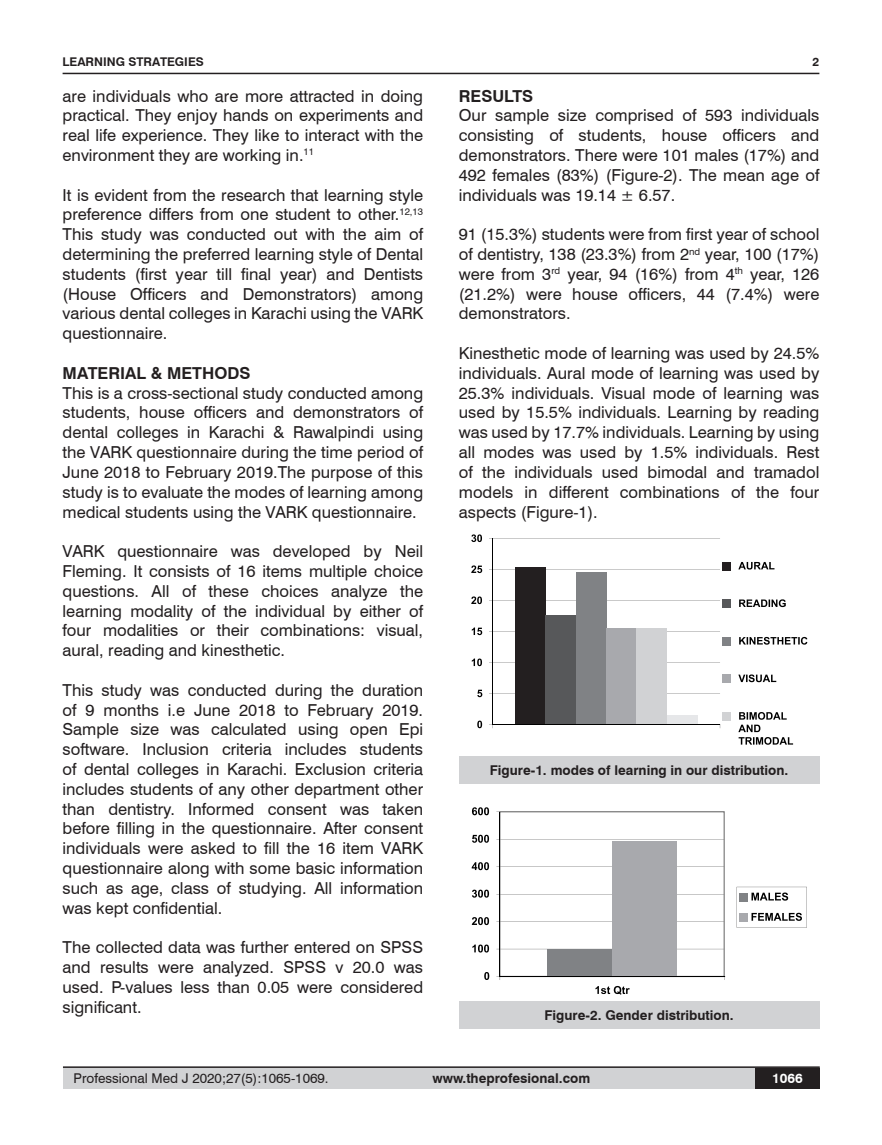
<style>
.page{position:relative;width:882px;height:1145px;background:#fff}
.page>*{position:absolute;margin:0;border:0;box-sizing:border-box;transform-origin:0 0}
.t1{font:16.5px/19.8px "Swiss 721 BT";color:#231f20;text-align:justify}
.t2{font:700 16.5px "Swiss 721 BT";color:#231f20}
.t3{font:700 13.5px "Swiss 721 BT";color:#231f20}
.t4{font:13.5px "Swiss 721 BT";color:#231f20}
.t5{font:700 13.5px "Swiss 721 BT";color:#fff}
.t6{font:700 12px "Swiss 721 BT";color:#231f20}
</style>
<div class="page">
<div style="left:63px;top:1067px;width:756px;height:21px;background:#d1d2d4"></div>
<hr style="left:63px;top:1066px;width:756px;height:2px;background:#231f20">
<hr style="left:63px;top:73px;width:756px;height:1px;background:#231f20">
<div style="left:754px;top:1068px;width:65px;height:20px;background:#231f20"></div>
<hr style="left:492px;top:693px;width:227px;height:1px;background:#000">
<hr style="left:492px;top:662px;width:227px;height:1px;background:#000">
<hr style="left:492px;top:631px;width:227px;height:1px;background:#000">
<hr style="left:492px;top:600px;width:227px;height:1px;background:#000">
<hr style="left:492px;top:569px;width:227px;height:1px;background:#000">
<hr style="left:492px;top:538px;width:227px;height:1px;background:#000">
<div style="left:515px;top:568px;width:30px;height:157px;background:#231f20"></div>
<div style="left:545px;top:615px;width:30px;height:110px;background:#57585a"></div>
<div style="left:575px;top:573px;width:31px;height:152px;background:#808285"></div>
<div style="left:606px;top:628px;width:30px;height:97px;background:#a8a9ad"></div>
<div style="left:636px;top:628px;width:30px;height:97px;background:#d1d2d4"></div>
<div style="left:666px;top:715px;width:31px;height:10px;background:#e6e7e9"></div>
<hr style="left:492px;top:538px;width:1px;height:187px;background:#000">
<hr style="left:492px;top:725px;width:227px;height:1px;background:#000">
<svg style="left:477px;top:720px;width:5px;height:8px"></svg>
<svg style="left:477px;top:689px;width:5px;height:8px"></svg>
<svg style="left:471px;top:658px;width:11px;height:8px"></svg>
<svg style="left:471px;top:627px;width:11px;height:8px"></svg>
<svg style="left:471px;top:596px;width:11px;height:8px"></svg>
<svg style="left:471px;top:565px;width:11px;height:8px"></svg>
<svg style="left:471px;top:534px;width:11px;height:8px"></svg>
<div style="left:722px;top:562px;width:8px;height:8px;background:#231f20"></div>
<svg style="left:738px;top:562px;width:36px;height:7px"></svg>
<div style="left:722px;top:599px;width:8px;height:9px;background:#57585a"></div>
<svg style="left:739px;top:599px;width:46px;height:8px"></svg>
<div style="left:722px;top:637px;width:8px;height:8px;background:#808285"></div>
<svg style="left:739px;top:637px;width:68px;height:7px"></svg>
<div style="left:722px;top:675px;width:8px;height:8px;background:#a8a9ad"></div>
<svg style="left:738px;top:674px;width:37px;height:8px"></svg>
<div style="left:722px;top:712px;width:8px;height:8px;background:#d1d2d4"></div>
<svg style="left:738px;top:712px;width:54px;height:32px"></svg>
<div style="left:458px;top:756px;width:361px;height:27px;background:#d1d2d4"></div>
<svg style="left:496px;top:811px;width:228px;height:169px"></svg>
<svg style="left:484px;top:972px;width:5px;height:8px"></svg>
<svg style="left:472px;top:944px;width:17px;height:8px"></svg>
<svg style="left:471px;top:917px;width:18px;height:8px"></svg>
<svg style="left:472px;top:889px;width:17px;height:8px"></svg>
<svg style="left:471px;top:862px;width:18px;height:8px"></svg>
<svg style="left:472px;top:834px;width:17px;height:8px"></svg>
<svg style="left:472px;top:807px;width:17px;height:8px"></svg>
<svg style="left:595px;top:986px;width:34px;height:8px"></svg>
<svg style="left:736px;top:887px;width:70px;height:40px"></svg>
<div style="left:458px;top:1001px;width:361px;height:27px;background:#d1d2d4"></div>
<p class="t6" style="left:63px;top:53px;width:143px">LEARNING STRATEGIES</p>
<p class="t1" style="left:63px;top:85px;width:362px">are individuals who are more attracted in doing practical. They enjoy hands on experiments and real life experience. They like to interact with the environment they are working in.<sup>11</sup></p>
<p class="t1" style="left:63px;top:184px;width:362px">It is evident from the research that learning style preference differs from one student to other.<sup>12,13<br></sup>This study was conducted out with the aim of determining the preferred learning style of Dental students (first year till final year) and Dentists (House Officers and Demonstrators) among various dental colleges in Karachi using the VARK questionnaire.</p>
<p class="t2" style="left:63px;top:361px;width:189px">MATERIAL &amp; METHODS</p>
<p class="t1" style="left:63px;top:382px;width:362px">This is a cross-sectional study conducted among students, house officers and demonstrators of dental colleges in Karachi &amp; Rawalpindi using the VARK questionnaire during the time period of June 2018 to February 2019.The purpose of this study is to evaluate the modes of learning among medical students using the VARK questionnaire.</p>
<p class="t1" style="left:63px;top:541px;width:362px">VARK questionnaire was developed by Neil Fleming. It consists of 16 items multiple choice questions. All of these choices analyze the learning modality of the individual by either of four modalities or their combinations: visual, aural, reading and kinesthetic.</p>
<p class="t1" style="left:63px;top:679px;width:362px">This study was conducted during the duration of 9 months i.e June 2018 to February 2019.<br>Sample size was calculated using open Epi software. Inclusion criteria includes students of dental colleges in Karachi. Exclusion criteria includes students of any other department other than dentistry. Informed consent was taken before filling in the questionnaire. After consent individuals were asked to fill the 16 item VARK questionnaire along with some basic information such as age, class of studying. All information was kept confidential.</p>
<p class="t1" style="left:63px;top:937px;width:362px">The collected data was further entered on SPSS and results were analyzed. SPSS v 20.0 was used. P-values less than 0.05 were considered significant.</p>
<p class="t6" style="left:812px;top:53px;width:8px">2</p>
<p class="t2" style="left:458px;top:84px;width:76px">RESULTS</p>
<p class="t1" style="left:458px;top:105px;width:362px">Our sample size comprised of 593 individuals consisting of students, house officers and demonstrators. There were 101 males (17%) and 492 females (83%) (Figure-2). The mean age of individuals was 19.14 ± 6.57.</p>
<p class="t1" style="left:458px;top:224px;width:362px">91 (15.3%) students were from first year of school of dentistry, 138 (23.3%) from 2<sup>nd</sup> year, 100 (17%) were from 3<sup>rd</sup> year, 94 (16%) from 4<sup>th</sup> year, 126 (21.2%) were house officers, 44 (7.4%) were demonstrators.</p>
<p class="t1" style="left:458px;top:343px;width:362px">Kinesthetic mode of learning was used by 24.5% individuals. Aural mode of learning was used by 25.3% individuals. Visual mode of learning was used by 15.5% individuals. Learning by reading was used by 17.7% individuals. Learning by using all modes was used by 1.5% individuals. Rest of the individuals used bimodal and tramadol models in different combinations of the four aspects (Figure-1).</p>
<p class="t3" style="left:489px;top:760px;width:300px">Figure-1. modes of learning in our distribution.</p>
<p class="t3" style="left:544px;top:1006px;width:190px">Figure-2. Gender distribution.</p>
<p class="t4" style="left:74px;top:1069px;width:256px">Professional Med J 2020;27(5):1065-1069.</p>
<p class="t3" style="left:432px;top:1069px;width:159px">www.theprofesional.com</p>
<p class="t5" style="left:771px;top:1069px;width:32px">1066</p>
</div>
